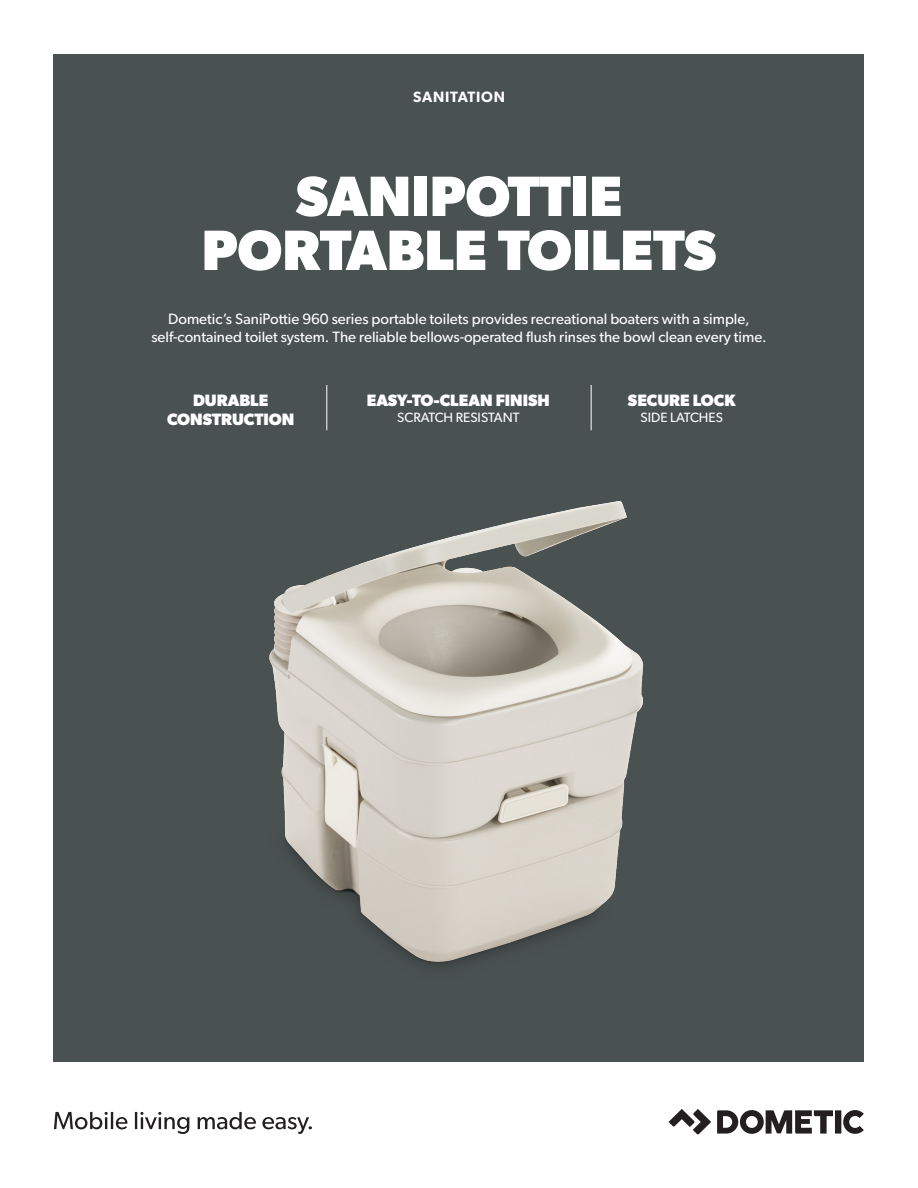
<style>
.page{position:relative;width:918px;height:1188px;background:#fff}
.page>*{position:absolute;margin:0;border:0;box-sizing:border-box;transform-origin:0 0}
.MarketingPublication{font:700 57px/54px "Gibson";color:#fff;text-align:center}
.KeyFeatureTextFirst{font:700 16.5px/19.8px "Gibson";color:#fff;text-align:center}
.t1{font:15px "Gibson";color:#fff}
.t2{font:600 15px "Gibson";letter-spacing:.05em;color:#fff}
.KeyFeatureTextFirst-2{font:13.5px "Gibson";color:#fff}
</style>
<div class="page">
<svg style="left:54px;top:1112px;width:258px;height:22px"></svg>
<div style="left:53px;top:54px;width:810px;height:1008px;background:#4a5151"></div>
<hr style="left:326px;top:385px;width:1px;height:45px;background:#fff">
<hr style="left:591px;top:385px;width:1px;height:45px;background:#fff">
<img style="left:269px;top:501px;width:375px;height:464px">
<svg style="left:669px;top:1109px;width:42px;height:26px"></svg>
<svg style="left:717px;top:1110px;width:147px;height:24px"></svg>
<p class="t2" style="left:413px;top:88px;width:93px">SANITATION</p>
<p class="MarketingPublication" style="left:202px;top:168px;width:516px">SANIPOTTIE<br>PORTABLE TOILETS</p>
<p class="t1" style="left:168px;top:310px;width:583px">Dometic’s SaniPottie 960 series portable toilets provides recreational boaters with a simple,</p>
<p class="t1" style="left:151px;top:328px;width:617px">self-contained toilet system. The reliable bellows-operated flush rinses the bowl clean every time.</p>
<p class="KeyFeatureTextFirst" style="left:167px;top:390px;width:129px">DURABLE<br>CONSTRUCTION</p>
<p class="KeyFeatureTextFirst" style="left:367px;top:390px;width:184px">EASY-TO-CLEAN FINISH</p>
<p class="KeyFeatureTextFirst-2" style="left:397px;top:409px;width:124px">SCRATCH RESISTANT</p>
<p class="KeyFeatureTextFirst" style="left:628px;top:390px;width:109px">SECURE LOCK</p>
<p class="KeyFeatureTextFirst-2" style="left:641px;top:409px;width:84px">SIDE LATCHES</p>
</div>
